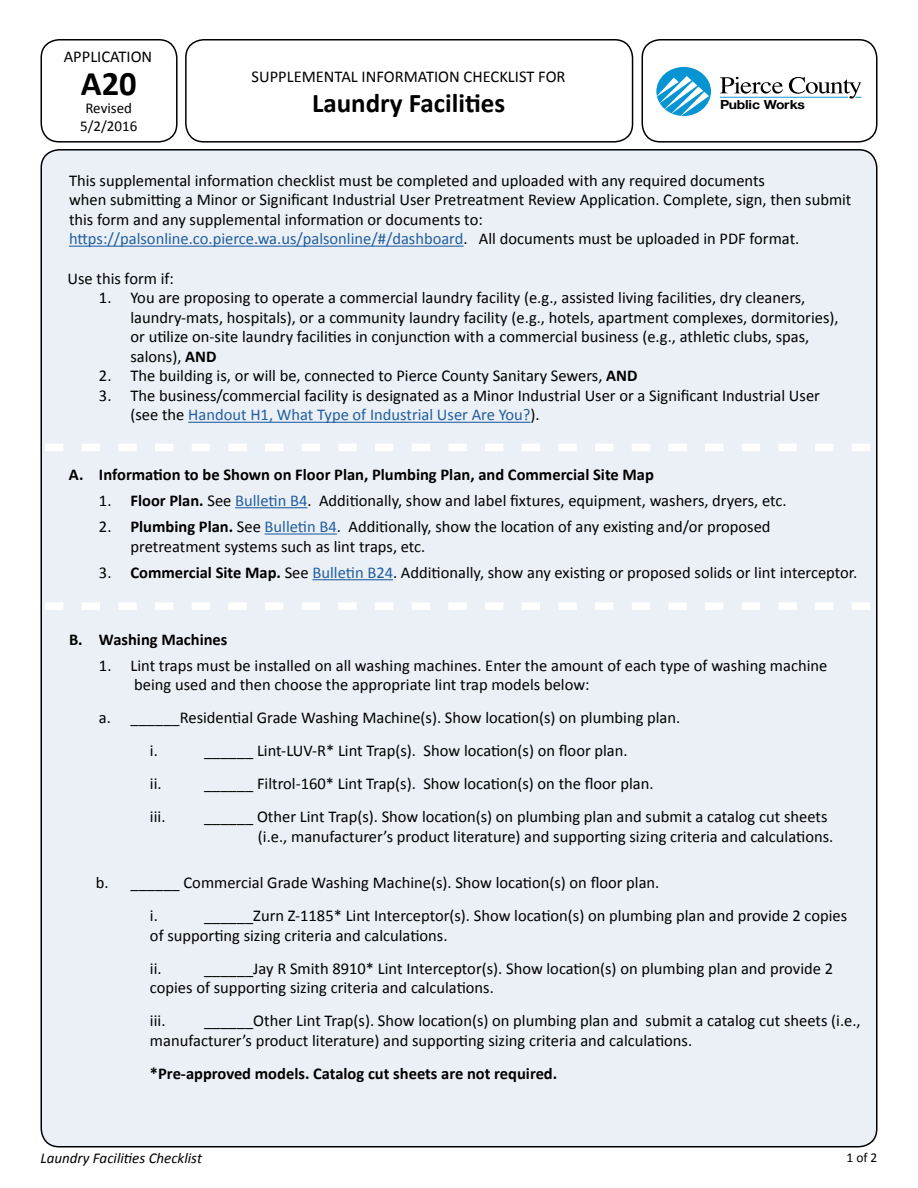
<style>
.page{position:relative;width:918px;height:1188px;background:#fff}
.page>*{position:absolute;margin:0;border:0;box-sizing:border-box;transform-origin:0 0}
.t1{font:700 34.5px "Calibri";color:#000}
.t2{font:700 27px "Calibri";color:#000}
.t3{font:16.5px/19.5px "Calibri";color:#000}
.t4{font:700 16.5px "Calibri";color:#000}
.t5{font:italic 15px "Calibri";color:#000}
.t6{font:15px/18px "Calibri";color:#000;text-align:center}
.t7{font:13.5px "Calibri";color:#000}
.t8{font:700 12.45px "Helvetica Neue";letter-spacing:-.01em;color:#000;scale:1.11 1}
.s1{color:#215e9e}
.s2{font-weight:700}
</style>
<div class="page">
<div style="left:40px;top:39px;width:138px;height:104px;border:2px solid #000;border-radius:18px"></div>
<div style="left:185px;top:39px;width:448px;height:104px;border:2px solid #000;border-radius:18px"></div>
<div style="left:642px;top:39px;width:236px;height:104px;border:2px solid #000;border-radius:18px"></div>
<div style="left:41px;top:150px;width:836px;height:997px;background:#ebf0f6;border-radius:18px"></div>
<hr style="left:69px;top:246px;width:395px;height:1px;background:#215e9e">
<hr style="left:188px;top:422px;width:343px;height:1px;background:#215e9e">
<hr style="left:235px;top:507px;width:72px;height:1px;background:#215e9e">
<hr style="left:265px;top:533px;width:72px;height:2px;background:#215e9e">
<hr style="left:312px;top:579px;width:81px;height:1px;background:#215e9e">
<hr style="left:720px;top:97px;width:128px;height:1px;background:#0694d2">
<svg style="left:656px;top:67px;width:55px;height:49px"></svg>
<svg style="left:720px;top:77px;width:63px;height:17px"></svg>
<svg style="left:789px;top:77px;width:72px;height:22px"></svg>
<svg style="left:45px;top:444px;width:825px;height:7px"></svg>
<svg style="left:45px;top:602px;width:825px;height:8px"></svg>
<p class="t3" style="left:64px;top:47px;width:90px">APPLICATION</p>
<h1 class="t1" style="left:81px;top:62px;width:57px">A20</h1>
<p class="t6" style="left:80px;top:100px;width:59px">Revised<br>5/2/2016</p>
<p class="t3" style="left:252px;top:67px;width:315px">SUPPLEMENTAL INFORMATION CHECKLIST FOR</p>
<h2 class="t2" style="left:312px;top:86px;width:195px">Laundry Facilities</h2>
<p class="t8" style="left:720px;top:94px;width:78px">Public Works</p>
<p class="t3" style="left:69px;top:171px;width:784px">This supplemental information checklist must be completed and uploaded with any required documents<br>when submitting a Minor or Significant Industrial User Pretreatment Review Application. Complete, sign, then submit this form and any supplemental information or documents to: <span class="s1">https://palsonline.co.pierce.wa.us/palsonline/#/dashboard</span>. All documents must be uploaded in PDF format.</p>
<p class="t3" style="left:67px;top:269px;width:108px">Use this form if:</p>
<p class="t3" style="left:130px;top:288px;width:710px;text-indent:-31px">1. You are proposing to operate a commercial laundry facility (e.g., assisted living facilities, dry cleaners, laundry-mats, hospitals), or a community laundry facility (e.g., hotels, apartment complexes, dormitories), or utilize on-site laundry facilities in conjunction with a commercial business (e.g., athletic clubs, spas, salons), <span class="s2">AND</span></p>
<p class="t3" style="left:99px;top:366px;width:540px">2. The building is, or will be, connected to Pierce County Sanitary Sewers, <span class="s2">AND</span></p>
<p class="t3" style="left:130px;top:386px;width:691px;text-indent:-31px">3. The business/commercial facility is designated as a Minor Industrial User or a Significant Industrial User (see the <span class="s1">Handout H1, What Type of Industrial User Are You?</span>).</p>
<p class="t4" style="left:69px;top:464px;width:586px">A. Information to be Shown on Floor Plan, Plumbing Plan, and Commercial Site Map</p>
<p class="t3" style="left:99px;top:491px;width:689px">1. <span class="s2">Floor Plan.</span> See <span class="s1">Bulletin B4</span>. Additionally, show and label fixtures, equipment, washers, dryers, etc.</p>
<p class="t3" style="left:130px;top:517px;width:642px;text-indent:-31px">2. <span class="s2">Plumbing Plan.</span> See <span class="s1">Bulletin B4</span>. Additionally, show the location of any existing and/or proposed pretreatment systems such as lint traps, etc.</p>
<p class="t3" style="left:99px;top:563px;width:760px">3. <span class="s2">Commercial Site Map.</span> See <span class="s1">Bulletin B24</span>. Additionally, show any existing or proposed solids or lint interceptor.</p>
<p class="t4" style="left:69px;top:629px;width:160px">B. Washing Machines</p>
<p class="t3" style="left:134px;top:656px;width:695px;text-indent:-35px">1. Lint traps must be installed on all washing machines. Enter the amount of each type of washing machine being used and then choose the appropriate lint trap models below:</p>
<p class="t3" style="left:150px;top:702px;width:532px;line-height:33px;text-indent:-51px">a. ______Residential Grade Washing Machine(s). Show location(s) on plumbing plan. i.</p>
<p class="t3" style="left:204px;top:741px;width:425px">______ Lint-LUV-R* Lint Trap(s). Show location(s) on floor plan.</p>
<p class="t3" style="left:150px;top:774px;width:13px">ii.</p>
<p class="t3" style="left:204px;top:774px;width:451px">______ Filtrol-160* Lint Trap(s). Show location(s) on the floor plan.</p>
<p class="t3" style="left:150px;top:807px;width:17px">iii.</p>
<p class="t3" style="left:258px;top:807px;width:577px;text-indent:-54px">______ Other Lint Trap(s). Show location(s) on plumbing plan and submit a catalog cut sheets (i.e., manufacturer’s product literature) and supporting sizing criteria and calculations.</p>
<p class="t3" style="left:150px;top:867px;width:511px;line-height:33px;text-indent:-54px">b. ______ Commercial Grade Washing Machine(s). Show location(s) on floor plan. i.</p>
<p class="t3" style="left:150px;top:906px;width:699px;text-indent:54px">______Zurn Z-1185* Lint Interceptor(s). Show location(s) on plumbing plan and provide 2 copies of supporting sizing criteria and calculations.</p>
<p class="t3" style="left:150px;top:959px;width:13px">ii.</p>
<p class="t3" style="left:150px;top:959px;width:685px;text-indent:54px">______Jay R Smith 8910* Lint Interceptor(s). Show location(s) on plumbing plan and provide 2 copies of supporting sizing criteria and calculations.</p>
<p class="t3" style="left:150px;top:1011px;width:17px">iii.</p>
<p class="t3" style="left:150px;top:1011px;width:712px;text-indent:54px">______Other Lint Trap(s). Show location(s) on plumbing plan and submit a catalog cut sheets (i.e., manufacturer’s product literature) and supporting sizing criteria and calculations.</p>
<p class="t4" style="left:150px;top:1063px;width:409px">*Pre-approved models. Catalog cut sheets are not required.</p>
<p class="t5" style="left:40px;top:1148px;width:163px">Laundry Facilities Checklist</p>
<p class="t7" style="left:846px;top:1149px;width:33px">1 of 2</p>
</div>
